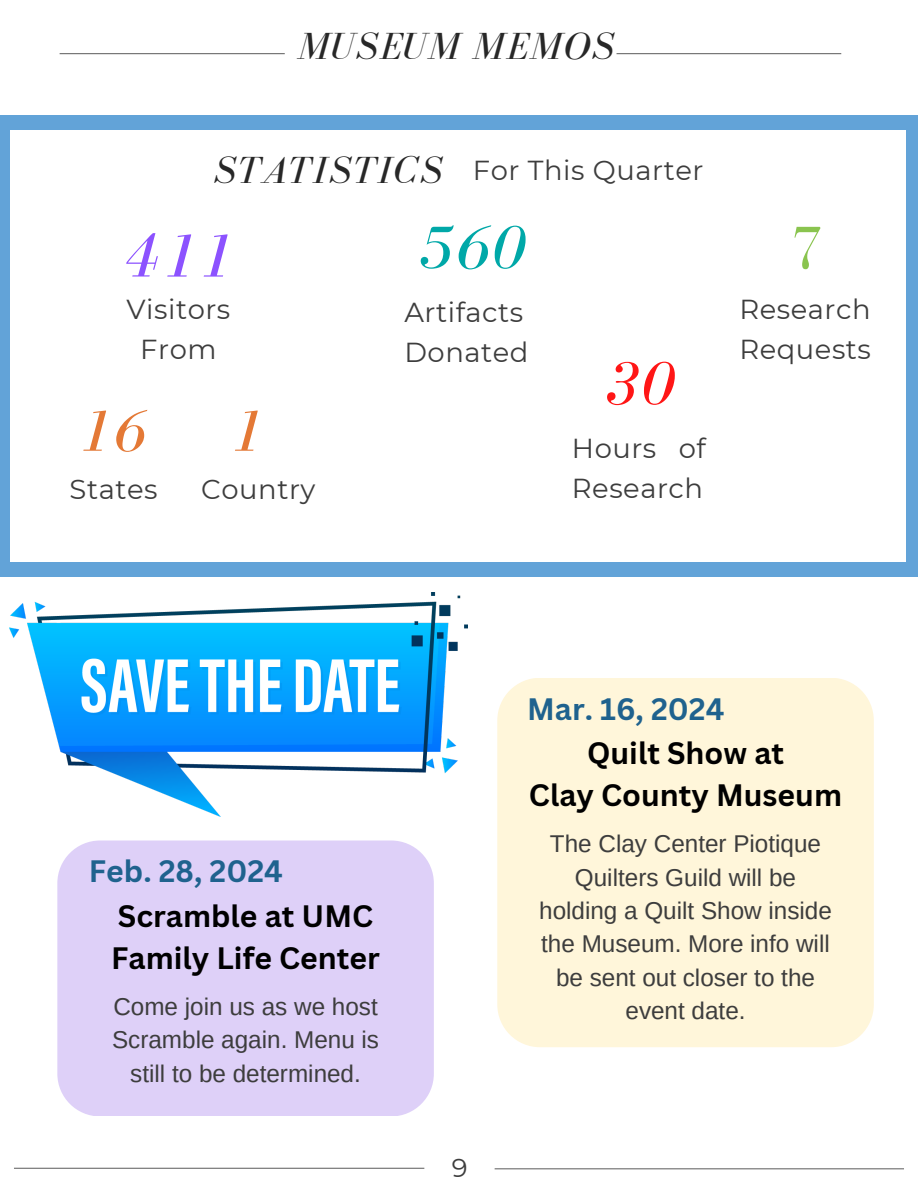
<style>
.page{position:relative;width:918px;height:1188px;background:#fff}
.page>*{position:absolute;margin:0;border:0;box-sizing:border-box;transform-origin:0 0}
.t1{font:italic 63px "Bodoni FLF";color:#00a8a8}
.t2{font:italic 63px "Bodoni FLF";color:#8c52ff}
.t3{font:italic 63px "Bodoni FLF";color:#ff1616}
.t4{font:63px "Bodoni FLF";color:#8ac44f}
.t5{font:italic 60px "Bodoni FLF";color:#e47936}
.t6{font:italic 38.85px "Bodoni FLF";letter-spacing:.04em;color:#272727}
.t7{font:700 30.15px/42px "Canva Sans";color:#000}
.t8{font:700 30.15px "Canva Sans";color:#1f628e}
.t9{font:27.45px/40.2px "Montserrat";letter-spacing:.02em;color:#3d3d3d}
.t10{font:25.95px "Montserrat";color:#3d3d3d}
.t11{font:24.3px/33.3px "Arimo";color:#3d3d3d;text-align:center}
</style>
<div class="page">
<hr style="left:60px;top:53px;width:225px;height:1px;background:#6d6d6d">
<hr style="left:617px;top:53px;width:224px;height:1px;background:#6d6d6d">
<hr style="left:14px;top:1168px;width:410px;height:1px;background:#6d6d6d">
<hr style="left:495px;top:1168px;width:409px;height:1px;background:#6d6d6d">
<div style="left:0;top:115px;width:918px;height:461px;background:#62a3d8"></div>
<div style="left:10px;top:130px;width:895px;height:432px;background:#fff"></div>
<img style="left:10px;top:592px;width:458px;height:224px">
<div style="left:57px;top:840px;width:377px;height:276px;background:#ded0f8;border-radius:43px"></div>
<div style="left:497px;top:678px;width:377px;height:369px;background:#fff6da;border-radius:43px"></div>
<p class="t6" style="left:298px;top:25px;width:318px">MUSEUM MEMOS</p>
<p class="t6" style="left:214px;top:150px;width:230px">STATISTICS</p>
<p class="t9" style="left:473px;top:150px;width:232px">For This Quarter</p>
<p class="t2" style="left:125px;top:222px;width:108px">411</p>
<p class="t9" style="left:127px;top:289px;width:105px">Visitors</p>
<p class="t9" style="left:140px;top:330px;width:78px">From</p>
<p class="t5" style="left:78px;top:398px;width:68px">16</p>
<p class="t9" style="left:70px;top:469px;width:90px">States</p>
<p class="t5" style="left:229px;top:398px;width:34px">1</p>
<p class="t9" style="left:201px;top:469px;width:116px">Country</p>
<p class="t1" style="left:418px;top:213px;width:108px">560</p>
<p class="t9" style="left:404px;top:292px;width:126px">Artifacts<br>Donated</p>
<p class="t3" style="left:604px;top:349px;width:72px">30</p>
<p class="t9" style="left:572px;top:428px;width:135px">Hours of<br>Research</p>
<p class="t4" style="left:790px;top:213px;width:35px">7</p>
<p class="t9" style="left:739px;top:289px;width:133px">Research</p>
<p class="t9" style="left:739px;top:329px;width:133px">Requests</p>
<p class="t8" style="left:89px;top:850px;width:196px">Feb. 28, 2024</p>
<p class="t7" style="left:111px;top:894px;width:270px">Scramble at UMC<br>Family Life Center</p>
<p class="t11" style="left:112px;top:990px;width:269px">Come join us as we host<br>Scramble again. Menu is still to be determined.</p>
<p class="t10" style="left:452px;top:1152px;width:17px">9</p>
<p class="t8" style="left:527px;top:687px;width:199px">Mar. 16, 2024</p>
<p class="t7" style="left:587px;top:732px;width:199px">Quilt Show at</p>
<p class="t7" style="left:529px;top:774px;width:315px">Clay County Museum</p>
<p class="t11" style="left:539px;top:827px;width:294px">The Clay Center Piotique<br>Quilters Guild will be holding a Quilt Show inside the Museum. More info will be sent out closer to the event date.</p>
</div>
